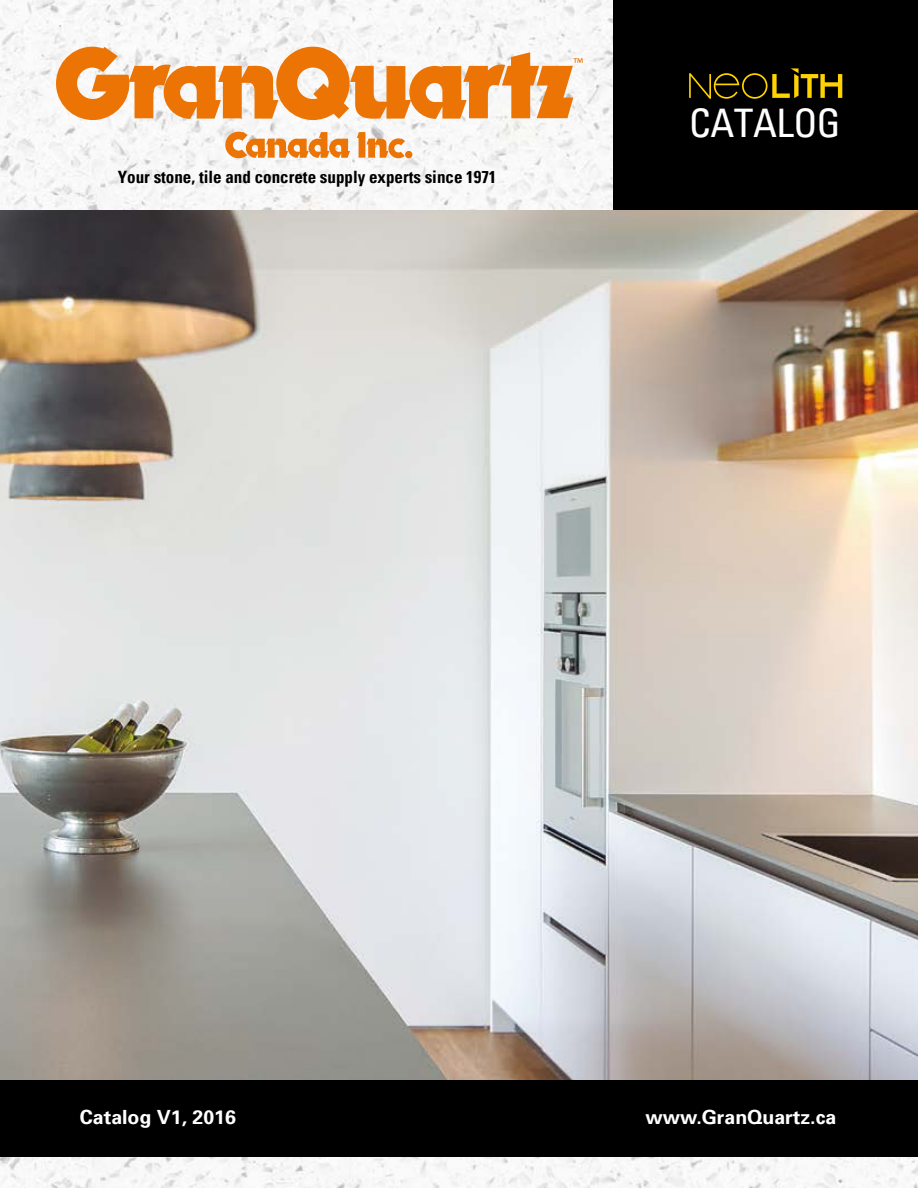
<style>
.page{position:relative;width:918px;height:1188px;background:#fff}
.page>*{position:absolute;margin:0;border:0;box-sizing:border-box;transform-origin:0 0}
.t1{font:condensed 39.45px "Univers";letter-spacing:-.015em;color:#fff}
.t2{font:700 19.5px "Univers";color:#fff}
.t3{font:700 condensed 16.95px "Univers";color:#000}
</style>
<div class="page">
<img style="left:0;top:209px;width:918px;height:871px">
<img style="left:0;top:0;width:613px;height:209px">
<div style="left:613px;top:0;width:305px;height:209px;background:#000"></div>
<img style="left:0;top:1157px;width:918px;height:31px">
<div style="left:0;top:1080px;width:918px;height:77px;background:#000"></div>
<svg style="left:225px;top:132px;width:125px;height:26px"></svg>
<svg style="left:357px;top:132px;width:48px;height:27px"></svg>
<div style="left:405px;top:151px;width:7px;height:7px;background:#ec7405;border-radius:50%"></div>
<svg style="left:56px;top:47px;width:527px;height:75px"></svg>
<svg style="left:689px;top:68px;width:153px;height:31px"></svg>
<p class="t3" style="left:118px;top:167px;width:380px">Your stone, tile and concrete supply experts since 1971</p>
<h1 class="t1" style="left:689px;top:97px;width:153px">CATALOG</h1>
<p class="t2" style="left:80px;top:1105px;width:158px">Catalog V1, 2016</p>
<p class="t2" style="left:645px;top:1105px;width:192px">www.GranQuartz.ca</p>
</div>
